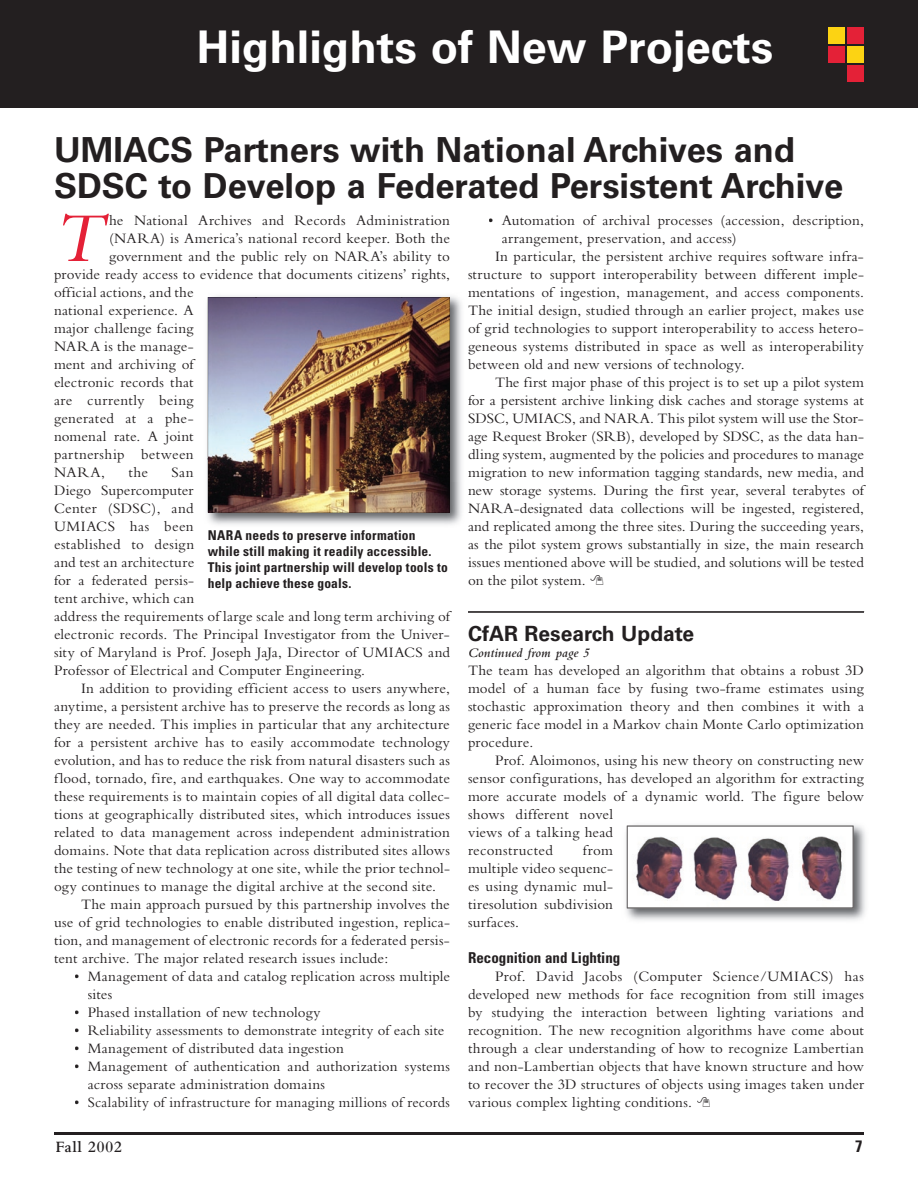
<style>
.page{position:relative;width:918px;height:1188px;background:#fff}
.page>*{position:absolute;margin:0;border:0;box-sizing:border-box;transform-origin:0 0}
.t1{font:italic 72.9px "Bembo";color:#e42137}
.t2{font:700 45px "Univers";color:#fff}
.t3{font:700 34.5px/36px "Univers";color:#231f20}
.t4{font:700 21px "Univers";color:#231f20}
.t5{font:600 16.5px "Bembo";letter-spacing:.015em;color:#231f20}
.t6{font:700 condensed 16.5px "Univers";color:#231f20}
.t7{font:15px/18px "Bembo";letter-spacing:.01em;color:#231f20}
.t8{font:700 condensed 15px "Univers";color:#231f20}
.t9{font:700 condensed 13.5px/16.2px "Univers";letter-spacing:.015em;color:#231f20}
.t10{font:italic 600 13.5px "Bembo";letter-spacing:.01em;color:#231f20}
</style>
<div class="page">
<div style="left:0;top:0;width:918px;height:108px;background:#231f20"></div>
<div style="left:829px;top:27px;width:16px;height:16px;background:#fcd313"></div>
<div style="left:848px;top:27px;width:16px;height:16px;background:#e42137"></div>
<div style="left:848px;top:46px;width:16px;height:16px;background:#fcd313"></div>
<div style="left:829px;top:46px;width:16px;height:16px;background:#e42137"></div>
<div style="left:848px;top:65px;width:16px;height:17px;background:#e42137"></div>
<hr style="left:54px;top:1133px;width:810px;height:2px;background:#231f20">
<img style="left:207px;top:481px;width:255px;height:44px">
<img style="left:413px;top:296px;width:49px;height:185px">
<img style="left:257px;top:351px;width:144px;height:107px">
<img style="left:208px;top:297px;width:49px;height:161px">
<img style="left:401px;top:297px;width:49px;height:161px">
<img style="left:256px;top:297px;width:146px;height:54px">
<img style="left:208px;top:458px;width:242px;height:54px">
<img style="left:626px;top:825px;width:240px;height:96px">
<img style="left:627px;top:826px;width:226px;height:82px">
<svg style="left:468px;top:611px;width:396px;height:2px"></svg>
<h2 class="t2" style="left:197px;top:21px;width:578px">Highlights of New Projects</h2>
<h3 class="t3" style="left:54px;top:132px;width:791px">UMIACS Partners with National Archives and<br>SDSC to Develop a Federated Persistent Archive</h3>
<p class="t7" style="left:488px;top:211px;width:377px">• Automation of archival processes (accession, description,</p>
<p class="t7" style="left:502px;top:229px;width:237px">arrangement, preservation, and access)</p>
<p class="t7" style="left:495px;top:247px;width:370px">In particular, the persistent archive requires software infra-</p>
<p class="t7" style="left:468px;top:265px;width:397px">structure to support interoperability between different imple-</p>
<p class="t7" style="left:468px;top:283px;width:397px">mentations of ingestion, management, and access components.</p>
<p class="t7" style="left:468px;top:301px;width:397px">The initial design, studied through an earlier project, makes use</p>
<p class="t7" style="left:468px;top:319px;width:397px">of grid technologies to support interoperability to access hetero-</p>
<p class="t7" style="left:468px;top:337px;width:397px">geneous systems distributed in space as well as interoperability</p>
<p class="t7" style="left:468px;top:355px;width:278px">between old and new versions of technology.</p>
<p class="t7" style="left:495px;top:373px;width:370px">The first major phase of this project is to set up a pilot system</p>
<p class="t7" style="left:468px;top:391px;width:397px">for a persistent archive linking disk caches and storage systems at</p>
<p class="t7" style="left:468px;top:409px;width:397px">SDSC, UMIACS, and NARA. This pilot system will use the Stor-</p>
<p class="t7" style="left:468px;top:427px;width:398px">age Request Broker (SRB), developed by SDSC, as the data han-</p>
<p class="t7" style="left:468px;top:445px;width:397px">dling system, augmented by the policies and procedures to manage</p>
<p class="t7" style="left:468px;top:463px;width:397px">migration to new information tagging standards, new media, and</p>
<p class="t7" style="left:468px;top:481px;width:397px">new storage systems. During the first year, several terabytes of</p>
<p class="t7" style="left:468px;top:499px;width:398px">NARA-designated data collections will be ingested, registered,</p>
<p class="t7" style="left:468px;top:517px;width:397px">and replicated among the three sites. During the succeeding years,</p>
<p class="t7" style="left:468px;top:535px;width:397px">as the pilot system grows substantially in size, the main research</p>
<p class="t7" style="left:468px;top:553px;width:397px">issues mentioned above will be studied, and solutions will be tested</p>
<p class="t7" style="left:468px;top:571px;width:119px">on the pilot system.</p>
<h1 class="t1" style="left:54px;top:195px;width:49px">T</h1>
<p class="t7" style="left:109px;top:211px;width:342px">he National Archives and Records Administration</p>
<p class="t7" style="left:109px;top:229px;width:342px">(NARA) is America’s national record keeper. Both the</p>
<p class="t7" style="left:109px;top:247px;width:342px">government and the public rely on NARA’s ability to</p>
<p class="t7" style="left:54px;top:265px;width:398px">provide ready access to evidence that documents citizens’ rights,</p>
<p class="t7" style="left:54px;top:283px;width:141px">official actions, and the</p>
<p class="t7" style="left:54px;top:301px;width:141px">national experience. A</p>
<p class="t7" style="left:54px;top:319px;width:141px">major challenge facing</p>
<p class="t7" style="left:54px;top:337px;width:141px">NARA is the manage-</p>
<p class="t7" style="left:54px;top:355px;width:141px">ment and archiving of</p>
<p class="t7" style="left:54px;top:373px;width:141px">electronic records that</p>
<p class="t7" style="left:54px;top:391px;width:141px">are currently being</p>
<p class="t7" style="left:54px;top:409px;width:141px">generated at a phe-</p>
<p class="t7" style="left:54px;top:427px;width:141px">nomenal rate. A joint</p>
<p class="t7" style="left:54px;top:445px;width:141px">partnership between</p>
<p class="t7" style="left:54px;top:463px;width:53px">NARA,</p>
<p class="t7" style="left:129px;top:463px;width:21px">the</p>
<p class="t7" style="left:54px;top:463px;width:397px;text-indent:118px">San<br>Diego Supercomputer<br>Center (SDSC), and<br>UMIACS has been<br>established to design<br>and test an architecture<br>for a federated persis-<br>tent archive, which can<br>address the requirements of large scale and long term archiving of electronic records. The Principal Investigator from the Univer&shy;sity of Maryland is Prof. Joseph JaJa, Director of UMIACS and Professor of Electrical and Computer Engineering.</p>
<p class="t7" style="left:81px;top:679px;width:370px">In addition to providing efficient access to users anywhere,</p>
<p class="t7" style="left:54px;top:697px;width:398px">anytime, a persistent archive has to preserve the records as long as</p>
<p class="t7" style="left:54px;top:715px;width:397px">they are needed. This implies in particular that any architecture</p>
<p class="t7" style="left:54px;top:733px;width:397px">for a persistent archive has to easily accommodate technology</p>
<p class="t7" style="left:54px;top:751px;width:397px">evolution, and has to reduce the risk from natural disasters such as</p>
<p class="t7" style="left:54px;top:769px;width:397px">flood, tornado, fire, and earthquakes. One way to accommodate</p>
<p class="t7" style="left:54px;top:787px;width:397px">these requirements is to maintain copies of all digital data collec-</p>
<p class="t7" style="left:54px;top:805px;width:397px">tions at geographically distributed sites, which introduces issues</p>
<p class="t7" style="left:54px;top:823px;width:397px">related to data management across independent administration</p>
<p class="t7" style="left:54px;top:841px;width:397px">domains. Note that data replication across distributed sites allows</p>
<p class="t7" style="left:54px;top:859px;width:398px">the testing of new technology at one site, while the prior technol-</p>
<p class="t7" style="left:54px;top:877px;width:384px">ogy continues to manage the digital archive at the second site.</p>
<p class="t7" style="left:81px;top:895px;width:370px">The main approach pursued by this partnership involves the</p>
<p class="t7" style="left:54px;top:913px;width:397px">use of grid technologies to enable distributed ingestion, replica-</p>
<p class="t7" style="left:54px;top:931px;width:397px">tion, and management of electronic records for a federated persis-</p>
<p class="t7" style="left:54px;top:949px;width:336px">tent archive. The major related research issues include:</p>
<p class="t7" style="left:88px;top:967px;width:364px;text-indent:-14px">• Management of data and catalog replication across multiple sites</p>
<p class="t7" style="left:74px;top:1003px;width:248px">• Phased installation of new technology</p>
<p class="t7" style="left:74px;top:1021px;width:372px">• Reliability assessments to demonstrate integrity of each site</p>
<p class="t7" style="left:74px;top:1039px;width:271px">• Management of distributed data ingestion</p>
<p class="t7" style="left:88px;top:1057px;width:364px;text-indent:-14px">• Management of authentication and authorization systems across separate administration domains</p>
<p class="t7" style="left:74px;top:1093px;width:377px">• Scalability of infrastructure for managing millions of records</p>
<p class="t9" style="left:208px;top:527px;width:242px">NARA needs to preserve information while still making it readily accessible.<br>This joint partnership will develop tools to help achieve these goals.</p>
<h3 class="t4" style="left:468px;top:622px;width:228px">CfAR Research Update</h3>
<p class="t10" style="left:468px;top:645px;width:124px">Continued from page 5</p>
<p class="t7" style="left:468px;top:661px;width:397px;text-align:justify">The team has developed an algorithm that obtains a robust 3D model of a human face by fusing two-frame estimates using stochastic approximation theory and then combines it with a generic face model in a Markov chain Monte Carlo optimization procedure.</p>
<p class="t7" style="left:468px;top:751px;width:398px;text-indent:27px">Prof. Aloimonos, using his new theory on constructing new sensor configurations, has developed an algorithm for extracting more accurate models of a dynamic world. The figure below shows different novel<br>views of a talking head<br>reconstructed</p>
<p class="t7" style="left:468px;top:841px;width:147px;text-align:justify;text-indent:115px">from multiple video sequenc&shy;es using dynamic mul&shy;tiresolution subdivision surfaces.</p>
<p class="t8" style="left:468px;top:948px;width:154px">Recognition and Lighting</p>
<p class="t7" style="left:468px;top:967px;width:398px;text-align:justify;text-indent:27px">Prof. David Jacobs (Computer Science/UMIACS) has developed new methods for face recognition from still images by studying the interaction between lighting variations and recognition. The new recognition algorithms have come about through a clear understanding of how to recognize Lambertian and non-Lambertian objects that have known structure and how to recover the 3D structures of objects using images taken under various complex lighting conditions.</p>
<p class="t5" style="left:56px;top:1138px;width:68px">Fall 2002</p>
<p class="t6" style="left:855px;top:1136px;width:9px">7</p>
</div>
